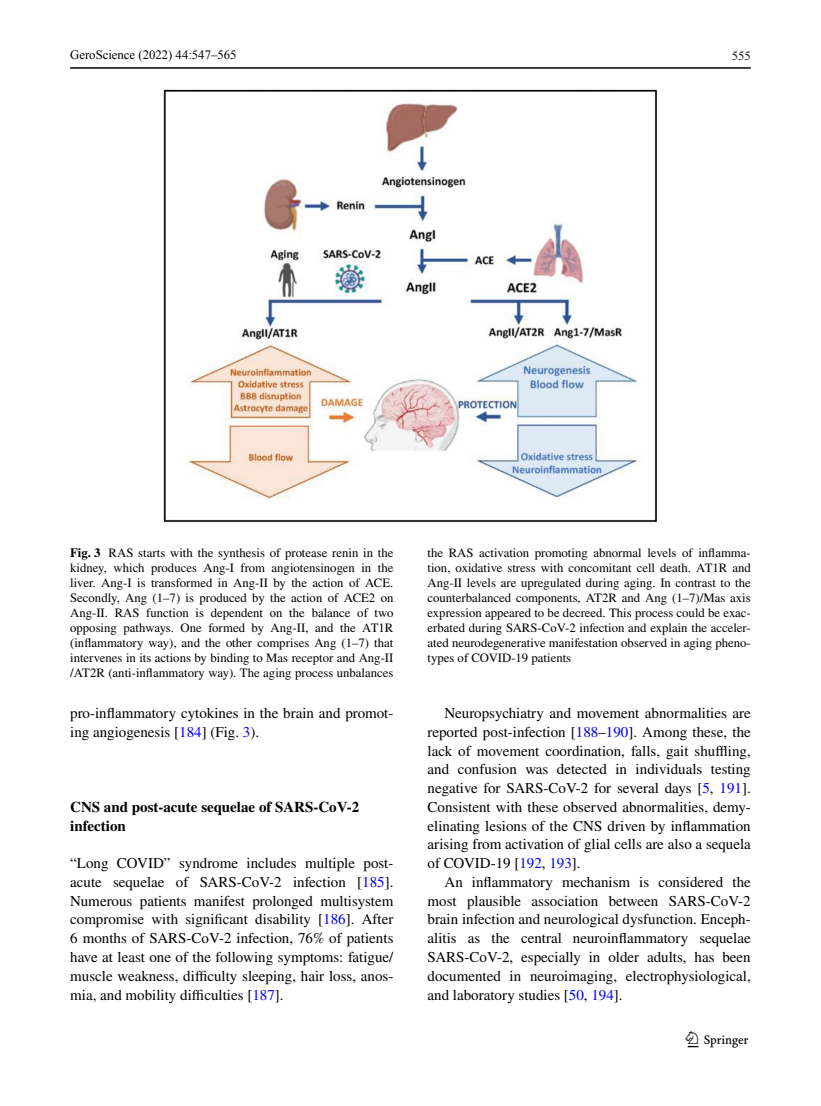
<style>
.page{position:relative;width:821px;height:1106px;background:#fff}
.page>*{position:absolute;margin:0;border:0;box-sizing:border-box;transform-origin:0 0}
.t1{font:22.5px "Springnew Regular 3";color:#000}
.t2{font:15px/18.8px "STIX";color:#000;text-align:justify}
.t3{font:700 15px/18.8px "STIX";color:#000}
.t4{font:12.75px/15px "STIX";color:#000;text-align:justify}
.t5{font:12.75px "Times New Roman";color:#000}
.t6{font:12.75px "Adv TT3713 a 231";color:#131413}
.s1{font-weight:700}
.s2{color:#00f}
</style>
<div class="page">
<hr style="left:70px;top:67px;width:680px;height:2px;background:#000">
<img style="left:164px;top:89px;width:493px;height:433px">
<p class="t5" style="left:70px;top:50px;width:168px">GeroScience (2022) 44:547–565</p>
<p class="t6" style="left:731px;top:51px;width:21px">555</p>
<p class="t4" style="left:70px;top:546px;width:325px"><span class="s1">Fig. 3</span> RAS starts with the synthesis of protease renin in the kidney, which produces Ang-I from angiotensinogen in the liver. Ang-I is transformed in Ang-II by the action of ACE.<br>Secondly, Ang (1–7) is produced by the action of ACE2 on Ang-II. RAS function is dependent on the balance of two opposing pathways. One formed by Ang-II, and the AT1R (inflammatory way), and the other comprises Ang (1–7) that intervenes in its actions by binding to Mas receptor and Ang-II /AT2R (anti-inflammatory way). The aging process unbalances</p>
<p class="t4" style="left:427px;top:546px;width:325px">the RAS activation promoting abnormal levels of inflamma&shy;tion, oxidative stress with concomitant cell death. AT1R and Ang-II levels are upregulated during aging. In contrast to the counterbalanced components, AT2R and Ang (1–7)/Mas axis expression appeared to be decreed. This process could be exac&shy;erbated during SARS-CoV-2 infection and explain the acceler&shy;ated neurodegenerative manifestation observed in aging pheno&shy;types of COVID-19 patients</p>
<p class="t2" style="left:70px;top:704px;width:325px">pro-inflammatory cytokines in the brain and promot&shy;ing angiogenesis [<span class="s2">184</span>] (Fig. <span class="s2">3</span>).</p>
<p class="t3" style="left:70px;top:797px;width:290px">CNS and post‑acute sequelae of SARS‑CoV‑2 infection</p>
<p class="t2" style="left:70px;top:854px;width:325px">“Long COVID” syndrome includes multiple post&shy;acute sequelae of SARS-CoV-2 infection [<span class="s2">185</span>].<br>Numerous patients manifest prolonged multisystem compromise with significant disability [<span class="s2">186</span>]. After 6 months of SARS-CoV-2 infection, 76% of patients have at least one of the following symptoms: fatigue/ muscle weakness, difficulty sleeping, hair loss, anos&shy;mia, and mobility difficulties [<span class="s2">187</span>].</p>
<p class="t2" style="left:427px;top:704px;width:325px;text-indent:17px">Neuropsychiatry and movement abnormalities are reported post-infection [<span class="s2">188</span>–<span class="s2">190</span>]. Among these, the lack of movement coordination, falls, gait shuffling, and confusion was detected in individuals testing negative for SARS-CoV-2 for several days [<span class="s2">5</span>, <span class="s2">191</span>].<br>Consistent with these observed abnormalities, demy&shy;elinating lesions of the CNS driven by inflammation arising from activation of glial cells are also a sequela of COVID-19 [<span class="s2">192</span>, <span class="s2">193</span>].</p>
<p class="t2" style="left:427px;top:873px;width:325px;text-indent:17px">An inflammatory mechanism is considered the most plausible association between SARS-CoV-2 brain infection and neurological dysfunction. Enceph&shy;alitis as the central neuroinflammatory sequelae SARS-CoV-2, especially in older adults, has been documented in neuroimaging, electrophysiological, and laboratory studies [<span class="s2">50</span>, <span class="s2">194</span>].</p>
<h1 class="t1" style="left:687px;top:1031px;width:62px">1 3</h1>
</div>
